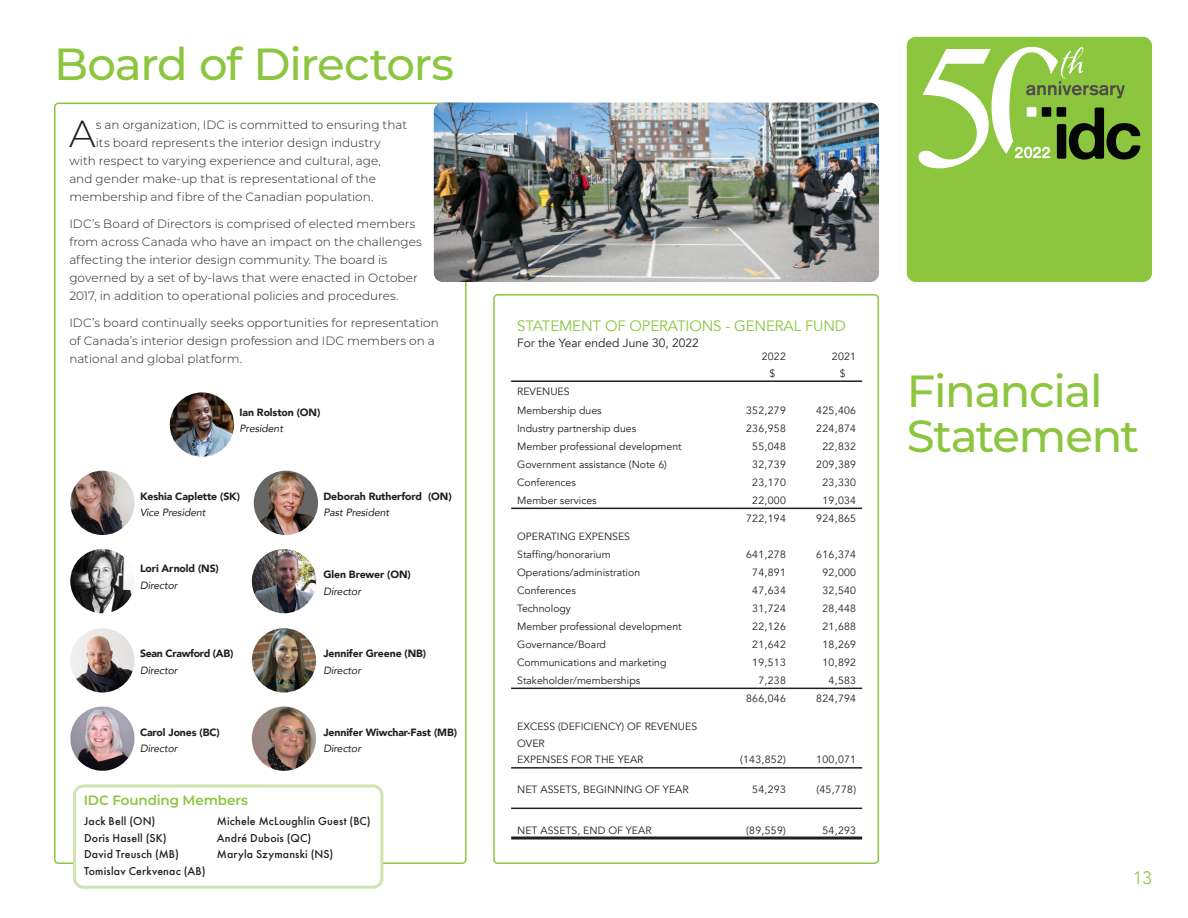
<style>
.page{position:relative;width:1188px;height:918px;background:#fff}
.page>*{position:absolute;margin:0;border:0;box-sizing:border-box;transform-origin:0 0}
.BODY_STYLE{font:500 45px/45px "Montserrat";letter-spacing:-.03em;color:#8bc63e}
.BODY_STYLE-2{font:300 37.65px "Montserrat";color:#231f20}
.t1{font:300 18px "Avenir";color:#8bc63e}
.t2{font:15px "Avenir";letter-spacing:-.01em;color:#8bc63e}
.BODY_STYLE-3{font:600 13.5px "Montserrat";letter-spacing:-.005em;color:#8bc63e}
.BODY_STYLE-4{font:300 12px/18px "Montserrat";letter-spacing:.005em;color:#231f20}
.t3{font:12px "Avenir";color:#231f20}
.t4{font:10.5px/16.5px "Avenir";color:#231f20}
.t5{font:900 10.5px "Avenir";letter-spacing:-.01em;color:#231f20}
.BODY_STYLE-5{font:500 10.5px "Futura";letter-spacing:.015em;color:#231f20}
.t6{font:italic 10.5px "Avenir";letter-spacing:-.01em;color:#231f20}
</style>
<div class="page">
<div style="left:907px;top:37px;width:245px;height:245px;background:#8bc63e;border-radius:9px"></div>
<svg style="left:918px;top:47px;width:222px;height:121px"></svg>
<div style="left:493px;top:294px;width:386px;height:570px;border:2px solid #8bc63e;border-radius:4px"></div>
<img style="left:252px;top:549px;width:64px;height:64px;border-radius:31px">
<img style="left:252px;top:628px;width:64px;height:65px;border-radius:32px">
<img style="left:70px;top:707px;width:64px;height:64px">
<img style="left:252px;top:707px;width:64px;height:64px;border-radius:32px">
<img style="left:70px;top:549px;width:65px;height:64px;border-radius:32px">
<img style="left:70px;top:628px;width:65px;height:65px;border-radius:32px">
<img style="left:170px;top:392px;width:64px;height:65px;border-radius:32px">
<img style="left:254px;top:471px;width:64px;height:64px;border-radius:32px">
<img style="left:70px;top:471px;width:65px;height:64px;border-radius:32px">
<hr style="left:511px;top:380px;width:218px;height:2px;background:#231f20">
<hr style="left:729px;top:380px;width:63px;height:2px;background:#231f20">
<hr style="left:792px;top:380px;width:70px;height:2px;background:#231f20">
<hr style="left:511px;top:508px;width:218px;height:1px;background:#231f20">
<hr style="left:729px;top:508px;width:63px;height:1px;background:#231f20">
<hr style="left:792px;top:508px;width:70px;height:1px;background:#231f20">
<hr style="left:511px;top:688px;width:218px;height:1px;background:#231f20">
<hr style="left:729px;top:688px;width:63px;height:1px;background:#231f20">
<hr style="left:792px;top:688px;width:70px;height:1px;background:#231f20">
<hr style="left:511px;top:837px;width:218px;height:3px;background:#231f20">
<hr style="left:729px;top:837px;width:63px;height:3px;background:#231f20">
<hr style="left:792px;top:837px;width:70px;height:3px;background:#231f20">
<hr style="left:511px;top:767px;width:218px;height:2px;background:#231f20">
<hr style="left:729px;top:767px;width:63px;height:2px;background:#231f20">
<hr style="left:792px;top:767px;width:70px;height:2px;background:#231f20">
<hr style="left:511px;top:808px;width:218px;height:1px;background:#231f20">
<hr style="left:729px;top:808px;width:63px;height:1px;background:#231f20">
<hr style="left:792px;top:808px;width:70px;height:1px;background:#231f20">
<div style="left:73px;top:784px;width:310px;height:105px;border:3px solid #cfe4ae;border-radius:9px"></div>
<img style="left:434px;top:103px;width:445px;height:179px">
<p class="BODY_STYLE" style="left:54px;top:40px;width:402px">Board of Directors</p>
<p class="BODY_STYLE-2" style="left:69px;top:108px;width:28px">A</p>
<p class="BODY_STYLE-4" style="left:96px;top:116px;width:313px">s an organization, IDC is committed to ensuring that</p>
<p class="BODY_STYLE-4" style="left:96px;top:134px;width:287px">its board represents the interior design industry</p>
<p class="BODY_STYLE-4" style="left:69px;top:152px;width:313px">with respect to varying experience and cultural, age,</p>
<p class="BODY_STYLE-4" style="left:69px;top:170px;width:308px">and gender make-up that is representational of the</p>
<p class="BODY_STYLE-4" style="left:69px;top:188px;width:306px">membership and fibre of the Canadian population.</p>
<p class="BODY_STYLE-4" style="left:69px;top:215px;width:354px">IDC’s Board of Directors is comprised of elected members from across Canada who have an impact on the challenges affecting the interior design community. The board is governed by a set of by-laws that were enacted in October 2017, in addition to operational policies and procedures.</p>
<p class="BODY_STYLE-4" style="left:69px;top:314px;width:371px">IDC’s board continually seeks opportunities for representation of Canada’s interior design profession and IDC members on a national and global platform.</p>
<p class="t2" style="left:517px;top:317px;width:330px">STATEMENT OF OPERATIONS - GENERAL FUND</p>
<p class="t3" style="left:517px;top:336px;width:183px">For the Year ended June 30, 2022</p>
<p class="t4" style="left:762px;top:349px;width:26px">2022</p>
<p class="t4" style="left:770px;top:365px;width:7px">$</p>
<p class="t4" style="left:832px;top:349px;width:26px">2021</p>
<p class="t4" style="left:840px;top:365px;width:7px">$</p>
<p class="t5" style="left:240px;top:403px;width:82px">Ian Rolston (ON)</p>
<p class="t6" style="left:240px;top:422px;width:45px">President</p>
<p class="t5" style="left:140px;top:487px;width:102px">Keshia Caplette (SK)</p>
<p class="t6" style="left:140px;top:506px;width:67px">Vice President</p>
<p class="t5" style="left:140px;top:559px;width:80px">Lori Arnold (NS)</p>
<p class="t6" style="left:140px;top:579px;width:39px">Director</p>
<p class="t5" style="left:140px;top:645px;width:95px">Sean Crawford (AB)</p>
<p class="t6" style="left:140px;top:664px;width:39px">Director</p>
<p class="t5" style="left:140px;top:723px;width:81px">Carol Jones (BC)</p>
<p class="t6" style="left:140px;top:742px;width:39px">Director</p>
<p class="BODY_STYLE-3" style="left:84px;top:791px;width:166px">IDC Founding Members</p>
<p class="t5" style="left:323px;top:487px;width:130px">Deborah Rutherford (ON)</p>
<p class="t6" style="left:323px;top:506px;width:67px">Past President</p>
<p class="t5" style="left:323px;top:565px;width:89px">Glen Brewer (ON)</p>
<p class="t6" style="left:323px;top:585px;width:39px">Director</p>
<p class="t5" style="left:323px;top:645px;width:104px">Jennifer Greene (NB)</p>
<p class="t6" style="left:323px;top:664px;width:39px">Director</p>
<p class="t5" style="left:323px;top:723px;width:135px">Jennifer Wiwchar-Fast (MB)</p>
<p class="t6" style="left:323px;top:742px;width:39px">Director</p>
<p class="BODY_STYLE-5" style="left:84px;top:814px;width:73px">Jack Bell (ON)</p>
<p class="BODY_STYLE-5" style="left:84px;top:831px;width:84px">Doris Hasell (SK)</p>
<p class="BODY_STYLE-5" style="left:84px;top:847px;width:96px">David Treusch (MB)</p>
<p class="BODY_STYLE-5" style="left:84px;top:864px;width:123px">Tomislav Cerkvenac (AB)</p>
<p class="BODY_STYLE-5" style="left:217px;top:814px;width:155px">Michele McLoughlin Guest (BC)</p>
<p class="BODY_STYLE-5" style="left:217px;top:831px;width:96px">André Dubois (QC)</p>
<p class="BODY_STYLE-5" style="left:217px;top:847px;width:118px">Maryla Szymanski (NS)</p>
<p class="t4" style="left:517px;top:383px;width:54px">REVENUES</p>
<p class="t4" style="left:517px;top:402px;width:86px">Membership dues</p>
<p class="t4" style="left:746px;top:402px;width:41px">352,279</p>
<p class="t4" style="left:816px;top:402px;width:41px">425,406</p>
<p class="t4" style="left:517px;top:420px;width:121px">Industry partnership dues</p>
<p class="t4" style="left:746px;top:420px;width:41px">236,958</p>
<p class="t4" style="left:816px;top:420px;width:41px">224,874</p>
<p class="t4" style="left:517px;top:438px;width:166px">Member professional development</p>
<p class="t4" style="left:752px;top:438px;width:35px">55,048</p>
<p class="t4" style="left:822px;top:438px;width:35px">22,832</p>
<p class="t4" style="left:517px;top:456px;width:151px">Government assistance (Note 6)</p>
<p class="t4" style="left:752px;top:456px;width:35px">32,739</p>
<p class="t4" style="left:816px;top:456px;width:41px">209,389</p>
<p class="t4" style="left:517px;top:474px;width:60px">Conferences</p>
<p class="t4" style="left:752px;top:474px;width:35px">23,170</p>
<p class="t4" style="left:822px;top:474px;width:35px">23,330</p>
<p class="t4" style="left:517px;top:492px;width:81px">Member services</p>
<p class="t4" style="left:752px;top:492px;width:35px">22,000</p>
<p class="t4" style="left:822px;top:492px;width:35px">19,034</p>
<p class="t4" style="left:746px;top:510px;width:41px">722,194</p>
<p class="t4" style="left:816px;top:510px;width:41px">924,865</p>
<p class="t4" style="left:517px;top:528px;width:114px">OPERATING EXPENSES</p>
<p class="t4" style="left:517px;top:546px;width:95px">Staffing/honorarium</p>
<p class="t4" style="left:746px;top:546px;width:41px">641,278</p>
<p class="t4" style="left:816px;top:546px;width:41px">616,374</p>
<p class="t4" style="left:517px;top:564px;width:125px">Operations/administration</p>
<p class="t4" style="left:752px;top:564px;width:35px">74,891</p>
<p class="t4" style="left:822px;top:564px;width:35px">92,000</p>
<p class="t4" style="left:517px;top:582px;width:60px">Conferences</p>
<p class="t4" style="left:752px;top:582px;width:35px">47,634</p>
<p class="t4" style="left:822px;top:582px;width:35px">32,540</p>
<p class="t4" style="left:517px;top:600px;width:55px">Technology</p>
<p class="t4" style="left:752px;top:600px;width:35px">31,724</p>
<p class="t4" style="left:822px;top:600px;width:35px">28,448</p>
<p class="t4" style="left:517px;top:618px;width:166px">Member professional development</p>
<p class="t4" style="left:752px;top:618px;width:35px">22,126</p>
<p class="t4" style="left:822px;top:618px;width:35px">21,688</p>
<p class="t4" style="left:517px;top:636px;width:90px">Governance/Board</p>
<p class="t4" style="left:752px;top:636px;width:35px">21,642</p>
<p class="t4" style="left:822px;top:636px;width:35px">18,269</p>
<p class="t4" style="left:517px;top:654px;width:151px">Communications and marketing</p>
<p class="t4" style="left:752px;top:654px;width:35px">19,513</p>
<p class="t4" style="left:822px;top:654px;width:35px">10,892</p>
<p class="t4" style="left:517px;top:672px;width:125px">Stakeholder/memberships</p>
<p class="t4" style="left:758px;top:672px;width:29px">7,238</p>
<p class="t4" style="left:829px;top:672px;width:29px">4,583</p>
<p class="t4" style="left:746px;top:690px;width:41px">866,046</p>
<p class="t4" style="left:816px;top:690px;width:41px">824,794</p>
<p class="t4" style="left:517px;top:719px;width:182px">EXCESS (DEFICIENCY) OF REVENUES<br>OVER</p>
<p class="t4" style="left:517px;top:752px;width:128px">EXPENSES FOR THE YEAR</p>
<p class="t4" style="left:740px;top:752px;width:47px">(143,852)</p>
<p class="t4" style="left:816px;top:752px;width:41px">100,071</p>
<p class="t4" style="left:517px;top:781px;width:173px">NET ASSETS, BEGINNING OF YEAR</p>
<p class="t4" style="left:752px;top:781px;width:35px">54,293</p>
<p class="t4" style="left:816px;top:781px;width:41px">(45,778)</p>
<p class="t4" style="left:517px;top:822px;width:136px">NET ASSETS, END OF YEAR</p>
<p class="t4" style="left:746px;top:822px;width:41px">(89,559)</p>
<p class="t4" style="left:822px;top:822px;width:35px">54,293</p>
<p class="BODY_STYLE" style="left:907px;top:367px;width:234px">Financial<br>Statement</p>
<h3 class="t1" style="left:1133px;top:867px;width:20px">13</h3>
</div>
